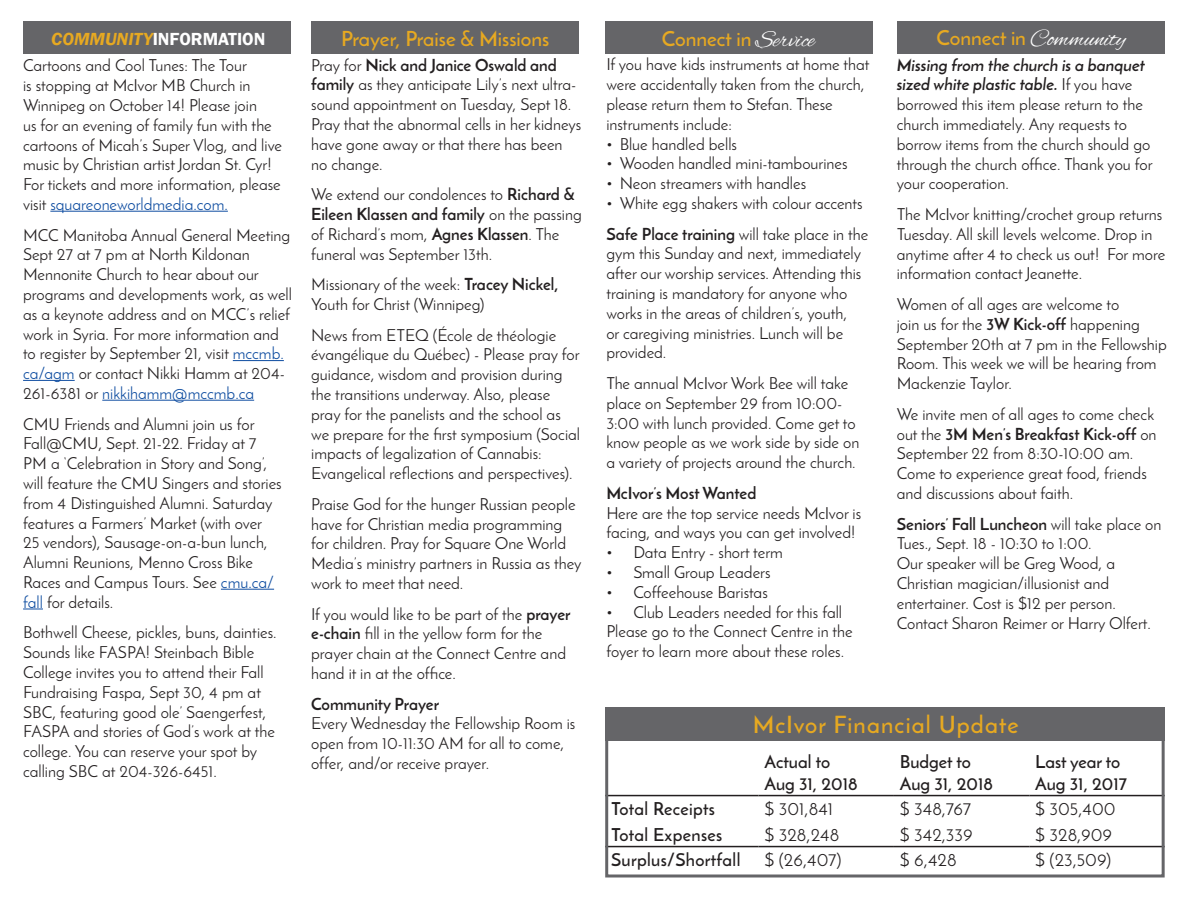
<style>
.page{position:relative;width:1188px;height:918px;background:#fff}
.page>*{position:absolute;margin:0;border:0;box-sizing:border-box;transform-origin:0 0}
.t1{font:600 24px "Josefin Sans";letter-spacing:.05em;color:#e7a921}
.t2{font:600 21px "Josefin Sans";color:#e7a921}
.t3{font:18px "Josefin Sans";color:#231f20}
.t4{font:600 18px/21.6px "Josefin Sans";color:#231f20}
.t5{font:600 18px "Josefin Sans";letter-spacing:.02em;color:#231f20}
.t6{font:600 18px "Franklin Gothic";color:#fff}
.t7{font:16.5px/19.8px "Josefin Sans";color:#231f20}
.t8{font:700 16.5px "Josefin Sans";color:#231f20}
.s1{font-style:italic;color:#e7a921}
.s2{font-family:"Alex Brush";font-weight:400;font-size:24px;color:#fff}
.s3{font-weight:700;font-style:italic}
.s4{font-weight:700}
.s5{color:#0d4ca0}
</style>
<div class="page">
<div style="left:605px;top:707px;width:560px;height:33px;background:#656568"></div>
<div style="left:311px;top:22px;width:268px;height:32px;background:#656568"></div>
<div style="left:606px;top:22px;width:267px;height:32px;background:#656568"></div>
<div style="left:897px;top:22px;width:268px;height:32px;background:#656568"></div>
<div style="left:23px;top:22px;width:268px;height:32px;background:#656568"></div>
<hr style="left:50px;top:211px;width:178px;height:1px;background:#0d4ca0">
<hr style="left:233px;top:360px;width:51px;height:1px;background:#0d4ca0">
<hr style="left:23px;top:380px;width:52px;height:1px;background:#0d4ca0">
<hr style="left:102px;top:400px;width:152px;height:1px;background:#0d4ca0">
<hr style="left:221px;top:589px;width:53px;height:1px;background:#0d4ca0">
<svg style="left:23px;top:609px;width:20px;height:1px"></svg>
<hr style="left:759px;top:846px;width:135px;height:1px;background:#231f20">
<hr style="left:894px;top:846px;width:135px;height:1px;background:#231f20">
<hr style="left:1029px;top:846px;width:136px;height:1px;background:#231f20">
<hr style="left:1029px;top:795px;width:136px;height:1px;background:#231f20">
<hr style="left:894px;top:795px;width:135px;height:1px;background:#231f20">
<hr style="left:759px;top:795px;width:135px;height:1px;background:#231f20">
<hr style="left:605px;top:795px;width:154px;height:1px;background:#231f20">
<hr style="left:605px;top:846px;width:154px;height:1px;background:#231f20">
<div style="left:605px;top:720px;width:560px;height:158px;border:3px solid #656568"></div>
<p class="t6" style="left:51px;top:28px;width:216px"><span class="s1">COMMUNITY</span>INFORMATION</p>
<p class="t2" style="left:662px;top:25px;width:154px">Connect in <span class="s2">Service</span></p>
<p class="t2" style="left:937px;top:25px;width:191px">Connect in <span class="s2">Community</span></p>
<p class="t7" style="left:897px;top:55px;width:257px"><span class="s3">Missing from the church is a banquet sized white plastic table.</span> If you have borrowed this item please return to the church immediately. Any requests to borrow items from the church should go through the church office. Thank you for your cooperation.</p>
<p class="t7" style="left:897px;top:204px;width:270px">The McIvor knitting/crochet group returns Tuesday. All skill levels welcome. Drop in anytime after 4 to check us out! For more information contact Jeanette.</p>
<p class="t7" style="left:897px;top:294px;width:272px">Women of all ages are welcome to<br>join us for the <span class="s4">3W Kick-off</span> happening<br>September 20th at 7 pm in the Fellowship<br>Room. This week we will be hearing from<br>Mackenzie Taylor.</p>
<p class="t7" style="left:897px;top:404px;width:261px">We invite men of all ages to come check out the <span class="s4">3M Men’s Breakfast Kick-off</span> on September 22 from 8:30-10:00 am.<br>Come to experience great food, friends and discussions about faith.</p>
<p class="t7" style="left:897px;top:514px;width:266px"><span class="s4">Seniors’ Fall Luncheon</span> will take place on Tues., Sept. 18 - 10:30 to 1:00.<br>Our speaker will be Greg Wood, a Christian magician/illusionist and entertainer. Cost is $12 per person.<br>Contact Sharon Reimer or Harry Olfert.</p>
<p class="t2" style="left:341px;top:25px;width:210px">Prayer, Praise &amp; Missions</p>
<p class="t7" style="left:311px;top:55px;width:271px">Pray for <span class="s4">Nick and Janice Oswald and family</span> as they anticipate Lily’s next ultra&shy;sound appointment on Tuesday, Sept 18.<br>Pray that the abnormal cells in her kidneys have gone away or that there has been no change.</p>
<p class="t7" style="left:311px;top:184px;width:272px">We extend our condolences to <span class="s4">Richard &amp; Eileen Klassen and family</span> on the passing of Richard’s mom, <span class="s4">Agnes Klassen</span>. The funeral was September 13th.</p>
<p class="t7" style="left:311px;top:274px;width:249px">Missionary of the week: <span class="s4">Tracey Nickel,<br></span>Youth for Christ (Winnipeg)</p>
<p class="t7" style="left:311px;top:325px;width:270px">News from ETEQ (École de théologie évangélique du Québec) - Please pray for guidance, wisdom and provision during the transitions underway. Also, please pray for the panelists and the school as we prepare for the first symposium (Social impacts of legalization of Cannabis:<br>Evangelical reflections and perspectives).</p>
<p class="t7" style="left:311px;top:494px;width:272px">Praise God for the hunger Russian people have for Christian media programming for children. Pray for Square One World Media’s ministry partners in Russia as they work to meet that need.</p>
<p class="t7" style="left:311px;top:604px;width:261px">If you would like to be part of the <span class="s4">prayer e-chain</span> fill in the yellow form for the prayer chain at the Connect Centre and hand it in at the office.</p>
<p class="t8" style="left:311px;top:693px;width:129px">Community Prayer</p>
<p class="t7" style="left:311px;top:714px;width:266px">Every Wednesday the Fellowship Room is open from 10-11:30 AM for all to come, offer, and/or receive prayer.</p>
<p class="t7" style="left:606px;top:55px;width:265px">If you have kids instruments at home that were accidentally taken from the church, please return them to Stefan. These instruments include:</p>
<p class="t7" style="left:606px;top:134px;width:132px">• Blue handled bells</p>
<p class="t7" style="left:606px;top:154px;width:243px">• Wooden handled mini-tambourines</p>
<p class="t7" style="left:606px;top:173px;width:201px">• Neon streamers with handles</p>
<p class="t7" style="left:606px;top:188px;width:264px;line-height:30.6px">• White egg shakers with colour accents<br><span class="s4">Safe Place training</span> will take place in the</p>
<p class="t7" style="left:606px;top:244px;width:257px">gym this Sunday and next, immediately after our worship services. Attending this training is mandatory for anyone who works in the areas of children’s, youth, or caregiving ministries. Lunch will be provided.</p>
<p class="t7" style="left:606px;top:373px;width:254px">The annual McIvor Work Bee will take place on September 29 from 10:00- 3:00 with lunch provided. Come get to know people as we work side by side on a variety of projects around the church.</p>
<p class="t8" style="left:606px;top:483px;width:152px">McIvor’s Most Wanted</p>
<p class="t7" style="left:606px;top:503px;width:256px">Here are the top service needs McIvor is facing, and ways you can get involved!</p>
<p class="t7" style="left:606px;top:542px;width:178px">• Data Entry - short term</p>
<p class="t7" style="left:606px;top:562px;width:166px">• Small Group Leaders</p>
<p class="t7" style="left:606px;top:582px;width:163px">• Coffeehouse Baristas</p>
<p class="t7" style="left:606px;top:602px;width:248px">• Club Leaders needed for this fall<br>Please go to the Connect Centre in the foyer to learn more about these roles.</p>
<p class="t7" style="left:23px;top:56px;width:260px">Cartoons and Cool Tunes: The Tour<br>is stopping at McIvor MB Church in Winnipeg on October 14! Please join<br>us for an evening of family fun with the cartoons of Micah’s Super Vlog, and live music by Christian artist Jordan St. Cyr!<br>For tickets and more information, please visit <span class="s5">squareoneworldmedia.com.</span></p>
<p class="t7" style="left:23px;top:225px;width:270px">MCC Manitoba Annual General Meeting Sept 27 at 7 pm at North Kildonan Mennonite Church to hear about our programs and developments work, as well as a keynote address and on MCC’s relief work in Syria. For more information and to register by September 21, visit <span class="s5">mccmb. ca/agm</span> or contact Nikki Hamm at 204- 261-6381 or <span class="s5">nikkihamm@mccmb.ca</span></p>
<p class="t7" style="left:23px;top:414px;width:260px">CMU Friends and Alumni join us for Fall@CMU, Sept. 21-22. Friday at 7<br>PM a ‘Celebration in Story and Song’, will feature the CMU Singers and stories from 4 Distinguished Alumni. Saturday features a Farmers’ Market (with over 25 vendors), Sausage-on-a-bun lunch, Alumni Reunions, Menno Cross Bike Races and Campus Tours. See <span class="s5">cmu.ca/ fall</span> for details.</p>
<p class="t7" style="left:23px;top:623px;width:255px">Bothwell Cheese, pickles, buns, dainties.<br>Sounds like FASPA! Steinbach Bible College invites you to attend their Fall Fundraising Faspa, Sept 30, 4 pm at SBC, featuring good ole’ Saengerfest, FASPA and stories of God’s work at the college. You can reserve your spot by calling SBC at 204-326-6451.</p>
<h1 class="t1" style="left:753px;top:709px;width:267px">McIvor Financial Update</h1>
<p class="t4" style="left:765px;top:751px;width:95px">Actual to<br>Aug 31, 2018</p>
<p class="t4" style="left:900px;top:751px;width:95px">Budget to<br>Aug 31, 2018</p>
<p class="t4" style="left:1035px;top:751px;width:93px">Last year to<br>Aug 31, 2017</p>
<p class="t4" style="left:611px;top:798px;width:105px">Total Receipts</p>
<p class="t3" style="left:765px;top:798px;width:70px">$ 301,841</p>
<p class="t3" style="left:900px;top:798px;width:73px">$ 348,767</p>
<p class="t3" style="left:1035px;top:798px;width:82px">$ 305,400</p>
<p class="t5" style="left:611px;top:823px;width:113px">Total Expenses</p>
<p class="t3" style="left:765px;top:823px;width:76px">$ 328,248</p>
<p class="t3" style="left:900px;top:823px;width:74px">$ 342,339</p>
<p class="t3" style="left:1035px;top:823px;width:78px">$ 328,909</p>
<p class="t5" style="left:611px;top:849px;width:131px">Surplus/Shortfall</p>
<p class="t3" style="left:765px;top:849px;width:79px">$ (26,407)</p>
<p class="t3" style="left:900px;top:849px;width:58px">$ 6,428</p>
<p class="t3" style="left:1035px;top:849px;width:77px">$ (23,509)</p>
</div>
